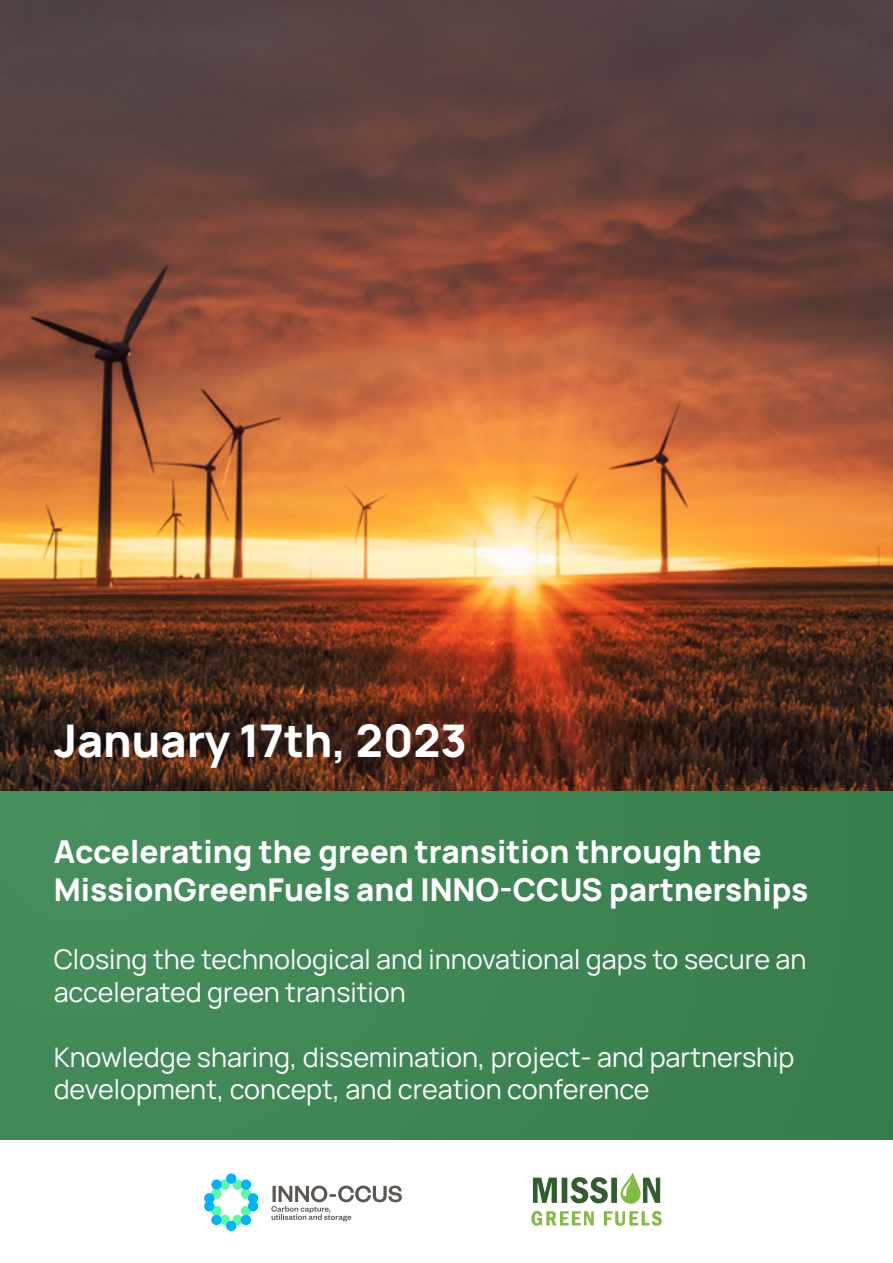
<style>
.page{position:relative;width:893px;height:1263px;background:#fff}
.page>*{position:absolute;margin:0;border:0;box-sizing:border-box;transform-origin:0 0}
.t1{font:800 45px "Manrope";color:#fff}
.t2{font:800 31.5px/37.8px "Manrope";color:#fff}
.t3{font:27px/32.4px "Manrope";color:#fff}
</style>
<div class="page">
<img style="left:0;top:0;width:893px;height:792px">
<div style="left:0;top:792px;width:893px;height:348px;background:#408655"></div>
<svg style="left:604px;top:1211px;width:58px;height:15px"></svg>
<svg style="left:533px;top:1172px;width:127px;height:32px"></svg>
<svg style="left:531px;top:1211px;width:63px;height:15px"></svg>
<div style="left:232px;top:1179px;width:11px;height:11px;background:#5afca1;border-radius:50%"></div>
<div style="left:241px;top:1188px;width:10px;height:11px;background:#5afca1;border-radius:50%"></div>
<div style="left:211px;top:1188px;width:11px;height:11px;background:#5afca1;border-radius:50%"></div>
<div style="left:220px;top:1179px;width:10px;height:11px;background:#5afca1;border-radius:50%"></div>
<div style="left:220px;top:1215px;width:10px;height:10px;background:#5afca1;border-radius:50%"></div>
<div style="left:211px;top:1206px;width:11px;height:10px;background:#5afca1;border-radius:50%"></div>
<div style="left:241px;top:1206px;width:10px;height:10px;background:#5afca1;border-radius:50%"></div>
<div style="left:232px;top:1215px;width:11px;height:10px;background:#5afca1;border-radius:50%"></div>
<div style="left:226px;top:1173px;width:10px;height:11px;background:#00b2ff;border-radius:50%"></div>
<div style="left:241px;top:1179px;width:10px;height:11px;background:#00b2ff;border-radius:50%"></div>
<div style="left:211px;top:1179px;width:11px;height:11px;background:#00b2ff;border-radius:50%"></div>
<div style="left:204px;top:1193px;width:10px;height:10px;background:#00b2ff;border-radius:50%"></div>
<div style="left:248px;top:1193px;width:10px;height:10px;background:#00b2ff;border-radius:50%"></div>
<div style="left:226px;top:1221px;width:10px;height:10px;background:#00b2ff;border-radius:50%"></div>
<div style="left:211px;top:1215px;width:11px;height:10px;background:#00b2ff;border-radius:50%"></div>
<div style="left:241px;top:1215px;width:10px;height:10px;background:#00b2ff;border-radius:50%"></div>
<div style="left:248px;top:1201px;width:10px;height:10px;background:#00b2ff;border-radius:50%"></div>
<div style="left:204px;top:1201px;width:10px;height:10px;background:#00b2ff;border-radius:50%"></div>
<svg style="left:271px;top:1185px;width:131px;height:36px"></svg>
<h1 class="t1" style="left:54px;top:709px;width:415px">January 17th, 2023</h1>
<p class="t2" style="left:54px;top:831px;width:756px">Accelerating the green transition through the<br>MissionGreenFuels and INNO-CCUS partnerships</p>
<p class="t3" style="left:54px;top:942px;width:754px">Closing the technological and innovational gaps to secure an accelerated green transition</p>
<p class="t3" style="left:54px;top:1039px;width:742px">Knowledge sharing, dissemination, project- and partnership development, concept, and creation conference</p>
</div>
